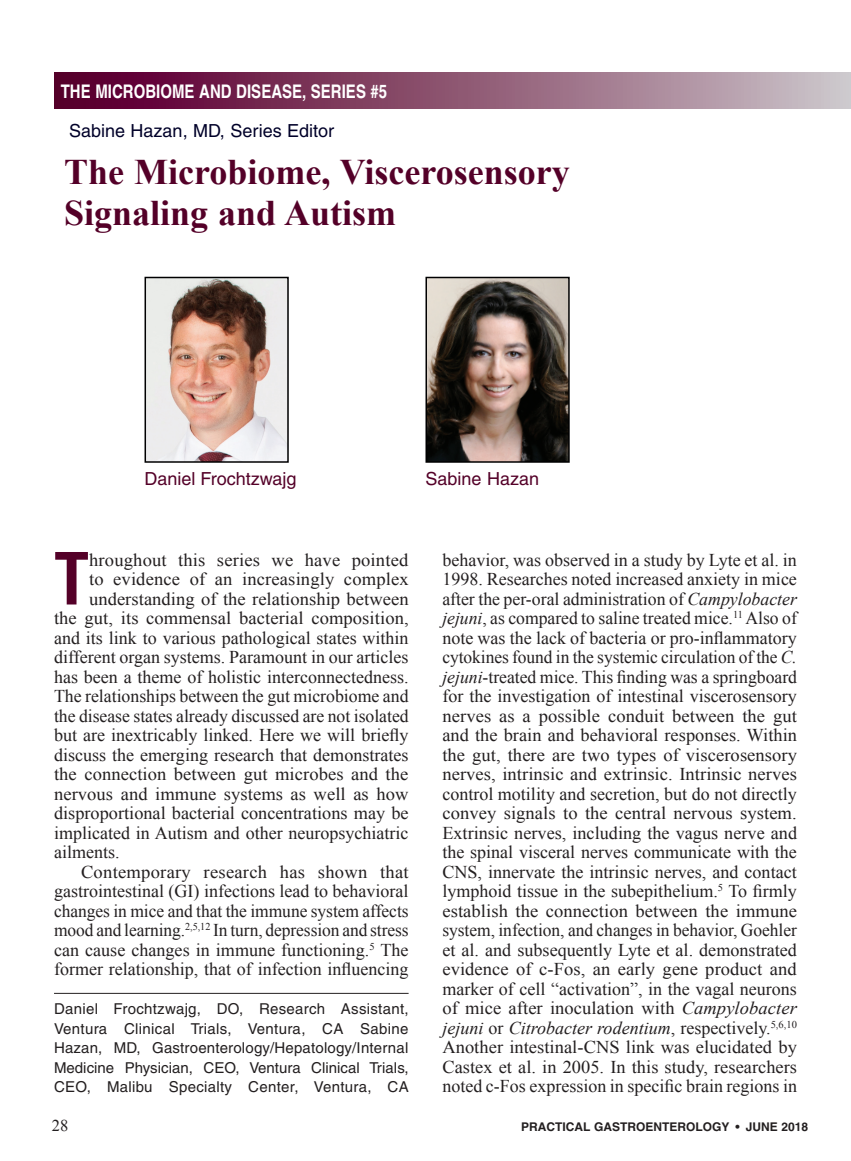
<style>
.page{position:relative;width:851px;height:1161px;background:#fff}
.page>*{position:absolute;margin:0;border:0;box-sizing:border-box;transform-origin:0 0}
.A_Body_Copy-Drop_cap{font:700 condensed 70.05px "Helvetica";color:#540028}
.t1{font:700 36px/40.5px "Times New Roman";color:#540028}
.t2{font:700 18.75px "Helvetica";color:#fff;scale:.8 1}
.A_Body_Copy{font:18px/19.5px "Times New Roman";color:#231f20;text-align:justify}
.A_Body_Copy-Drop_cap-2{font:18px "Times New Roman";color:#231f20}
.t3{font:18px "Helvetica";color:#540028}
.t4{font:18px "Helvetica";color:#000029}
.A_Bottom_Title_Page{font:16.5px "Times New Roman";color:#231f20}
.t5{font:15px/19.5px "Helvetica";letter-spacing:.02em;color:#231f20;text-align:justify}
.A_Bottom_Title_Page-2{font:700 12px "Helvetica";color:#231f20}
.s1{font-style:italic}
</style>
<div class="page">
<div style="left:54px;top:73px;width:796px;height:35px;background:linear-gradient(to right,#540024,#cac2c6)"></div>
<hr style="left:54px;top:993px;width:354px;height:1px;background:#231f20">
<img style="left:428px;top:280px;width:138px;height:180px">
<div style="left:425px;top:277px;width:144px;height:186px;border:2px solid #000001"></div>
<img style="left:147px;top:280px;width:139px;height:180px">
<div style="left:144px;top:277px;width:145px;height:186px;border:2px solid #000001"></div>
<p class="t2" style="left:61px;top:79px;width:409px">THE MICROBIOME AND DISEASE, SERIES #5</p>
<p class="t4" style="left:69px;top:120px;width:267px">Sabine Hazan, MD, Series Editor</p>
<h2 class="t1" style="left:64px;top:151px;width:507px">The Microbiome, Viscerosensory<br>Signaling and Autism</h2>
<p class="t3" style="left:144px;top:469px;width:154px">Daniel Frochtzwajg</p>
<p class="t3" style="left:425px;top:469px;width:115px">Sabine Hazan</p>
<p class="A_Body_Copy-Drop_cap" style="left:54px;top:535px;width:37px">T</p>
<p class="A_Body_Copy-Drop_cap-2" style="left:89px;top:547px;width:321px">hroughout this series we have pointed</p>
<p class="A_Body_Copy-Drop_cap-2" style="left:89px;top:567px;width:321px">to evidence of an increasingly complex</p>
<p class="A_Body_Copy-Drop_cap-2" style="left:89px;top:586px;width:321px">understanding of the relationship between</p>
<p class="A_Body_Copy-Drop_cap-2" style="left:54px;top:606px;width:356px">the gut, its commensal bacterial composition,</p>
<p class="A_Body_Copy-Drop_cap-2" style="left:54px;top:625px;width:356px">and its link to various pathological states within</p>
<p class="A_Body_Copy-Drop_cap-2" style="left:54px;top:645px;width:356px">different organ systems. Paramount in our articles</p>
<p class="A_Body_Copy-Drop_cap-2" style="left:54px;top:664px;width:356px">has been a theme of holistic interconnectedness.</p>
<p class="A_Body_Copy-Drop_cap-2" style="left:54px;top:684px;width:356px">The relationships between the gut microbiome and</p>
<p class="A_Body_Copy-Drop_cap-2" style="left:54px;top:703px;width:356px">the disease states already discussed are not isolated</p>
<p class="A_Body_Copy-Drop_cap-2" style="left:54px;top:723px;width:356px">but are inextricably linked. Here we will briefly</p>
<p class="A_Body_Copy-Drop_cap-2" style="left:54px;top:742px;width:356px">discuss the emerging research that demonstrates</p>
<p class="A_Body_Copy-Drop_cap-2" style="left:54px;top:762px;width:356px">the connection between gut microbes and the</p>
<p class="A_Body_Copy-Drop_cap-2" style="left:54px;top:781px;width:356px">nervous and immune systems as well as how</p>
<p class="A_Body_Copy-Drop_cap-2" style="left:54px;top:801px;width:356px">disproportional bacterial concentrations may be</p>
<p class="A_Body_Copy-Drop_cap-2" style="left:54px;top:820px;width:356px">implicated in Autism and other neuropsychiatric</p>
<p class="A_Body_Copy-Drop_cap-2" style="left:54px;top:840px;width:67px">ailments.</p>
<p class="A_Body_Copy" style="left:54px;top:861px;width:356px;text-indent:27px">Contemporary research has shown that gastrointestinal (GI) infections lead to behavioral changes in mice and that the immune system affects mood and learning.<sup>2,5,12</sup> In turn, depression and stress can cause changes in immune functioning.<sup>5</sup> The former relationship, that of infection influencing</p>
<p class="t5" style="left:54px;top:999px;width:356px">Daniel Frochtzwajg, DO, Research Assistant, Ventura Clinical Trials, Ventura, CA Sabine Hazan, MD, Gastroenterology/Hepatology/Internal Medicine Physician, CEO, Ventura Clinical Trials, CEO, Malibu Specialty Center, Ventura, CA</p>
<p class="A_Body_Copy" style="left:442px;top:549px;width:356px">behavior, was observed in a study by Lyte et al. in 1998. Researches noted increased anxiety in mice after the per-oral administration of <span class="s1">Campylobacter jejuni</span>, as compared to saline treated mice.<sup>11</sup> Also of note was the lack of bacteria or pro-inflammatory cytokines found in the systemic circulation of the <span class="s1">C. jejuni</span>-treated mice. This finding was a springboard for the investigation of intestinal viscerosensory nerves as a possible conduit between the gut and the brain and behavioral responses. Within the gut, there are two types of viscerosensory nerves, intrinsic and extrinsic. Intrinsic nerves control motility and secretion, but do not directly convey signals to the central nervous system.<br>Extrinsic nerves, including the vagus nerve and the spinal visceral nerves communicate with the CNS, innervate the intrinsic nerves, and contact lymphoid tissue in the subepithelium.<sup>5</sup> To firmly establish the connection between the immune system, infection, and changes in behavior, Goehler et al. and subsequently Lyte et al. demonstrated evidence of c-Fos, an early gene product and marker of cell “activation”, in the vagal neurons of mice after inoculation with <span class="s1">Campylobacter jejuni</span> or <span class="s1">Citrobacter rodentium</span>, respectively.<sup>5,6,10<br></sup>Another intestinal-CNS link was elucidated by Castex et al. in 2005. In this study, researchers noted c-Fos expression in specific brain regions in</p>
<p class="A_Bottom_Title_Page" style="left:52px;top:1114px;width:18px">28</p>
<p class="A_Bottom_Title_Page-2" style="left:521px;top:1119px;width:288px">PRACTICAL GASTROENTEROLOGY • JUNE 2018</p>
</div>
